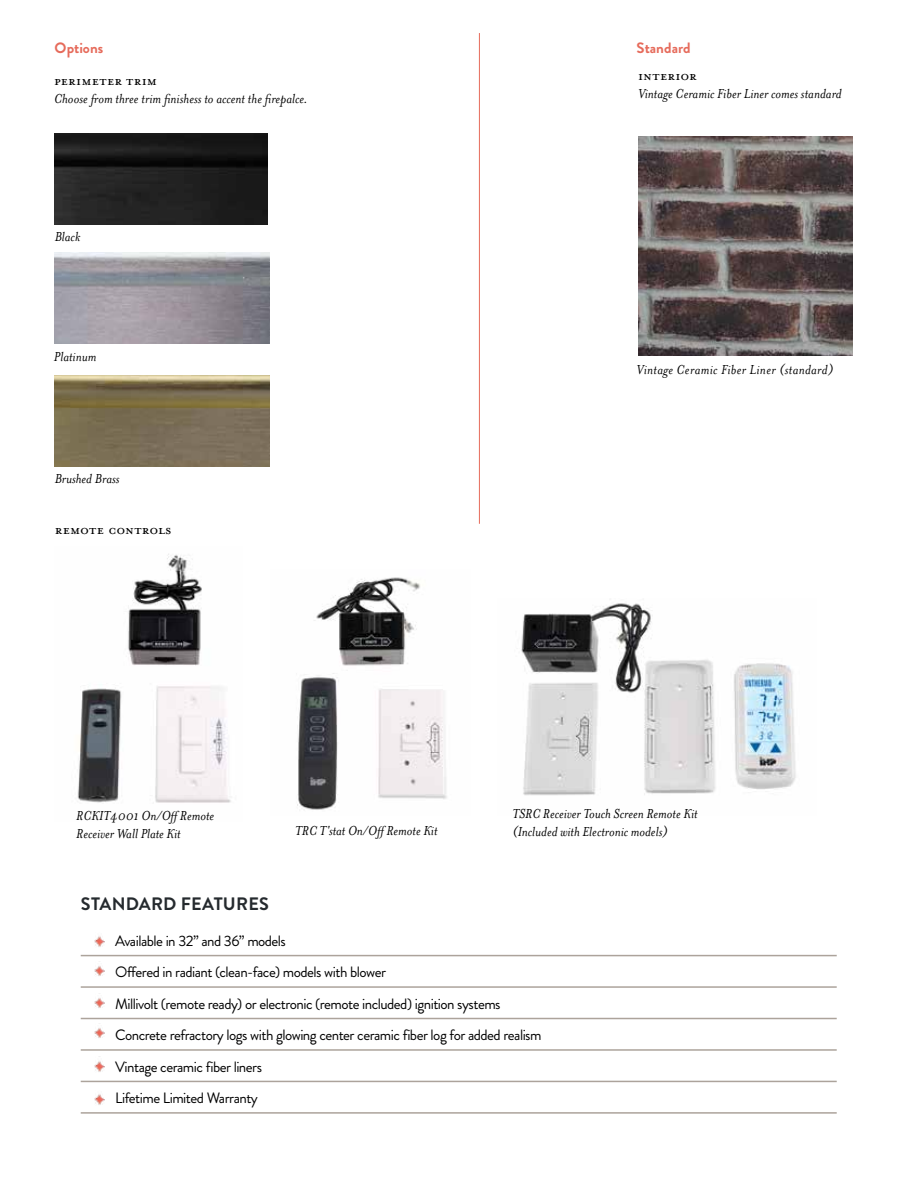
<style>
.page{position:relative;width:918px;height:1188px;background:#fff}
.page>*{position:absolute;margin:0;border:0;box-sizing:border-box;transform-origin:0 0}
.t1{font:18px "Mrs Eaves All Petite Caps OT";letter-spacing:.005em;color:#000}
.t2{font:700 18px "Brandon Grotesque";letter-spacing:.015em;color:#252a2e}
.t3{font:15px/31.5px "Brandon Grotesque";letter-spacing:-.035em;color:#000}
.t4{font:italic 15px/18px "Mrs Eaves OT";color:#000}
.t5{font:italic 15px "Mrs Eaves OT";letter-spacing:.025em;color:#000}
.t6{font:700 15px "Brandon Grotesque";letter-spacing:.005em;color:#e66b5b}
</style>
<div class="page">
<hr style="left:81px;top:955px;width:756px;height:1px;background:#aca39b">
<hr style="left:81px;top:986px;width:756px;height:2px;background:#aca39b">
<hr style="left:81px;top:1018px;width:756px;height:1px;background:#aca39b">
<hr style="left:81px;top:1049px;width:756px;height:2px;background:#aca39b">
<hr style="left:81px;top:1081px;width:756px;height:1px;background:#aca39b">
<hr style="left:81px;top:1112px;width:756px;height:2px;background:#aca39b">
<img style="left:94px;top:936px;width:10px;height:11px">
<img style="left:94px;top:966px;width:10px;height:10px">
<img style="left:94px;top:998px;width:10px;height:10px">
<img style="left:94px;top:1028px;width:10px;height:10px">
<img style="left:94px;top:1061px;width:10px;height:11px">
<img style="left:94px;top:1094px;width:10px;height:11px">
<img style="left:638px;top:137px;width:215px;height:219px">
<img style="left:55px;top:133px;width:213px;height:91px">
<img style="left:55px;top:375px;width:214px;height:91px">
<img style="left:55px;top:253px;width:214px;height:91px">
<img style="left:297px;top:577px;width:150px;height:233px">
<img style="left:521px;top:603px;width:275px;height:193px">
<img style="left:77px;top:554px;width:154px;height:249px">
<hr style="left:479px;top:33px;width:1px;height:491px;background:#e66b5b">
<p class="t6" style="left:55px;top:37px;width:50px">Options</p>
<p class="t1" style="left:54px;top:70px;width:105px">Perimeter Trim</p>
<p class="t4" style="left:54px;top:90px;width:255px">Choose from three trim finishess to accent the firepalce.</p>
<p class="t4" style="left:55px;top:228px;width:27px">Black</p>
<p class="t4" style="left:54px;top:348px;width:44px">Platinum</p>
<p class="t4" style="left:55px;top:469px;width:66px">Brushed Brass</p>
<p class="t1" style="left:55px;top:519px;width:118px">REMOTE CONTROLS</p>
<p class="t6" style="left:636px;top:37px;width:56px">Standard</p>
<p class="t1" style="left:638px;top:65px;width:60px">Interior</p>
<p class="t4" style="left:638px;top:85px;width:205px">Vintage Ceramic Fiber Liner comes standard</p>
<p class="t5" style="left:636px;top:362px;width:198px">Vintage Ceramic Fiber Liner (standard)</p>
<p class="t4" style="left:76px;top:807px;width:139px">RCKIT4001 On/OffRemote<br>Receiver Wall Plate Kit</p>
<p class="t4" style="left:295px;top:822px;width:144px">TRC T'stat On/OffRemote Kit</p>
<p class="t4" style="left:512px;top:805px;width:187px">TSRC Receiver Touch Screen Remote Kit (Included with Electronic models)</p>
<p class="t2" style="left:81px;top:891px;width:190px">STANDARD FEATURES</p>
<p class="t3" style="left:115px;top:925px;width:428px">Available in 32” and 36” models<br>Offered in radiant (clean-face) models with blower<br>Millivolt (remote ready) or electronic (remote included) ignition systems Concrete refractory logs with glowing center ceramic fiber log for added realism Vintage ceramic fiber liners<br>Lifetime Limited Warranty</p>
</div>
